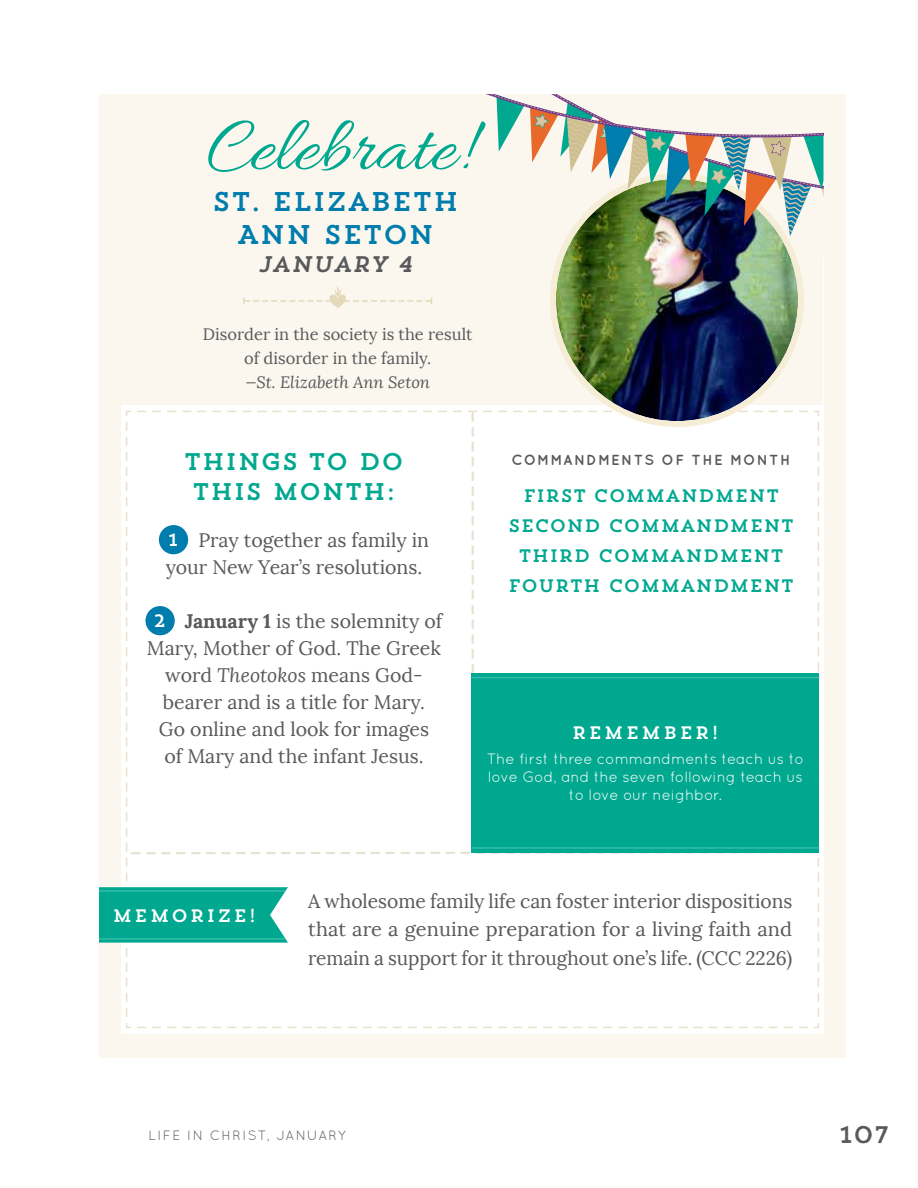
<style>
.page{position:relative;width:918px;height:1188px;background:#fff}
.page>*{position:absolute;margin:0;border:0;box-sizing:border-box;transform-origin:0 0}
.t1{font:79.95px "Allura";color:#00a88f}
.t2{font:27px/33px "Trend Slab One";color:#007dad;text-align:center}
.t3{font:24px/30px "Trend Slab One";color:#00a88f;text-align:center}
.t4{font:24px "Trend HM Slab One";color:#58595b}
.t5{font:italic 22.5px "Trend Slab One";letter-spacing:-.005em;color:#58595b}
.t6{font:19.5px/27px "Lora";color:#58595b}
.t7{font:18px/30px "Trend Slab One";color:#00a88f;text-align:center}
.t8{font:18px "Trend Slab One";letter-spacing:.1em;color:#fff}
.t9{font:16.5px/24px "Lora";color:#58595b;text-align:center}
.t10{font:italic 16.5px "Lora";color:#58595b}
.t11{font:15px/18px "Quicksand";color:#fff;text-align:center}
.t12{font:700 14.55px "Quicksand";letter-spacing:.085em;color:#58595b}
.t13{font:13.5px "Quicksand";letter-spacing:.1em;color:#58595b}
.s1{font-family:"Trend Slab One";font-size:17.85px;color:#fff}
.s2{font-weight:700}
.s3{font-style:italic}
</style>
<div class="page">
<div style="left:99px;top:94px;width:747px;height:963px;background:#fbf7ee"></div>
<img style="left:556px;top:179px;width:242px;height:242px;border-radius:121px">
<img style="left:486px;top:94px;width:338px;height:142px">
<svg style="left:243px;top:286px;width:189px;height:22px"></svg>
<svg style="left:99px;top:411px;width:720px;height:609px"></svg>
<hr style="left:99px;top:890px;width:186px;height:2px;background:#33bcab">
<hr style="left:99px;top:938px;width:186px;height:2px;background:#33bcab">
<div style="left:472px;top:673px;width:347px;height:179px;background:#00a88f"></div>
<hr style="left:472px;top:677px;width:347px;height:1px;background:#33bcab">
<hr style="left:472px;top:847px;width:347px;height:2px;background:#33bcab">
<h1 class="t1" style="left:207px;top:103px;width:264px">Celebrate!</h1>
<h2 class="t2" style="left:212px;top:184px;width:248px">ST. ELIZABETH<br>ANN SETON</h2>
<p class="t5" style="left:258px;top:250px;width:157px">JANUARY 4</p>
<p class="t9" style="left:203px;top:322px;width:271px">Disorder in the society is the result of disorder in the family.</p>
<p class="t10" style="left:245px;top:372px;width:186px">—St. Elizabeth Ann Seton</p>
<p class="t3" style="left:184px;top:446px;width:222px">THINGS TO DO<br>THIS MONTH:</p>
<p class="t6" style="left:166px;top:527px;width:265px"><span class="s1">1</span> Pray together as family in your New Year’s resolutions.</p>
<p class="t6" style="left:147px;top:608px;width:297px;text-align:center"><span class="s1">2</span> <span class="s2">January 1</span> is the solemnity of<br>Mary, Mother of God. The Greek word <span class="s3">Theotokos</span> means God&shy;bearer and is a title for Mary.<br>Go online and look for images<br>of Mary and the infant Jesus.</p>
<p class="t12" style="left:512px;top:452px;width:280px">COMMANDMENTS OF THE MONTH</p>
<p class="t7" style="left:508px;top:480px;width:288px">FIRST COMMANDMENT<br>SECOND COMMANDMENT<br>THIRD COMMANDMENT<br>FOURTH COMMANDMENT</p>
<p class="t8" style="left:572px;top:721px;width:149px">REMEMBER!</p>
<p class="t11" style="left:487px;top:750px;width:319px">The first three commandments teach us to love God, and the seven following teach us to love our neighbor.</p>
<p class="t8" style="left:112px;top:904px;width:146px">MEMORIZE!</p>
<p class="t6" style="left:308px;top:887px;width:486px;line-height:28.5px;text-align:justify">A wholesome family life can foster interior dispositions that are a genuine preparation for a living faith and remain a support for it throughout one’s life. (CCC 2226)</p>
<p class="t13" style="left:148px;top:1128px;width:199px">LIFE IN CHRIST, JANUARY</p>
<p class="t4" style="left:839px;top:1119px;width:52px">107</p>
</div>
